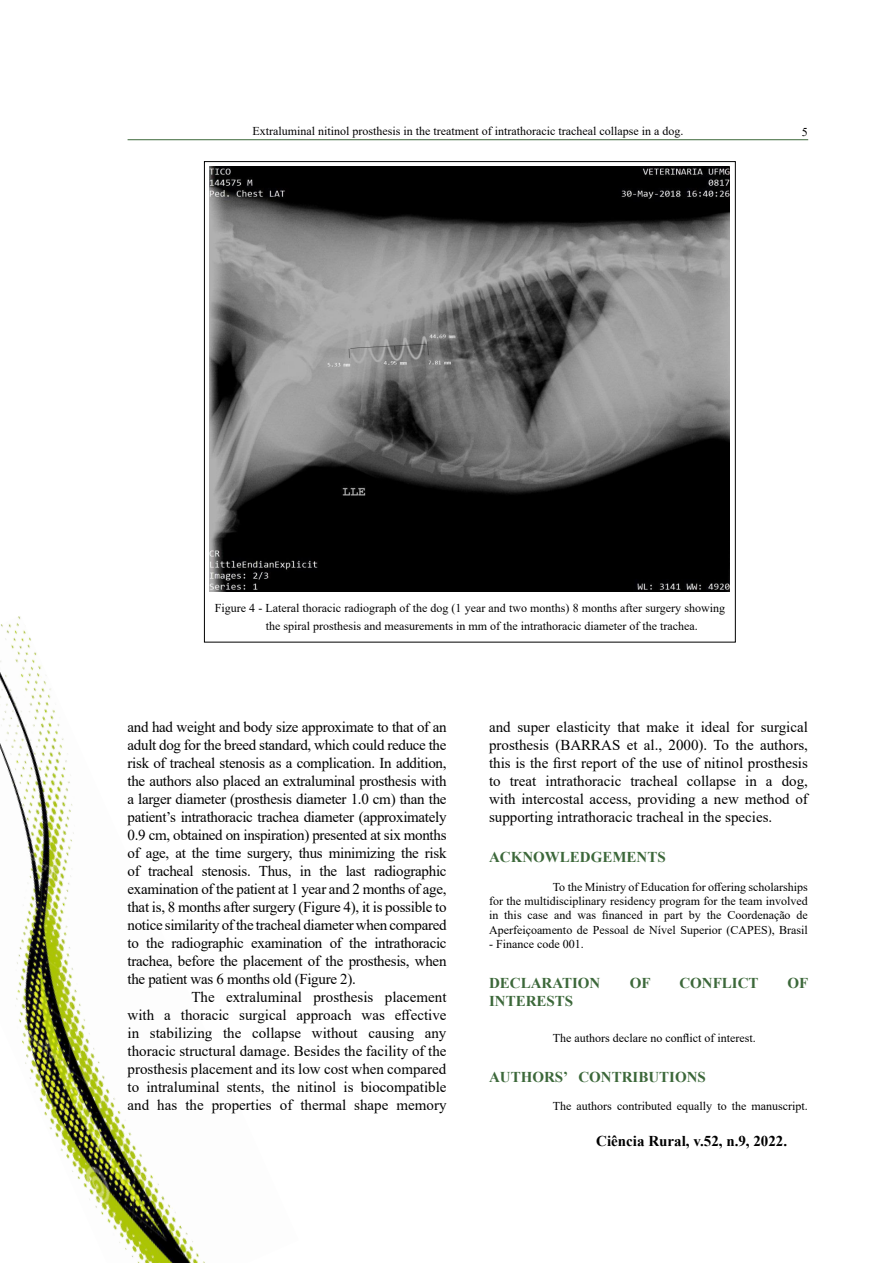
<style>
.page{position:relative;width:893px;height:1263px;background:#fff}
.page>*{position:absolute;margin:0;border:0;box-sizing:border-box;transform-origin:0 0}
.t1{font:15px/18px "Times New Roman";letter-spacing:-.02em;color:#000;text-align:justify}
.t2{font:15px "Times New Roman";color:#000}
.t3{font:700 15px "Times New Roman";color:#3c683a}
.t4{font:700 15px "Times New Roman";color:#000}
.t5{font:12px/14.4px "Times New Roman";color:#000;text-align:justify}
</style>
<div class="page">
<hr style="left:128px;top:139px;width:680px;height:1px;background:#3c683a">
<img style="left:0;top:615px;width:299px;height:648px">
<img style="left:209px;top:167px;width:520px;height:424px">
<p class="t5" style="left:252px;top:124px;width:432px">Extraluminal nitinol prosthesis in the treatment of intrathoracic tracheal collapse in a dog.</p>
<p class="t5" style="left:802px;top:124px;width:7px">5</p>
<p class="t5" style="left:266px;top:599px;width:461px;line-height:18px;text-indent:-51px">Figure 4 - Lateral thoracic radiograph of the dog (1 year and two months) 8 months after surgery showing the spiral prosthesis and measurements in mm of the intrathoracic diameter of the trachea.</p>
<p class="t1" style="left:128px;top:718px;width:320px">and had weight and body size approximate to that of an</p>
<p class="t1" style="left:128px;top:736px;width:320px">adult dog for the breed standard, which could reduce the</p>
<p class="t1" style="left:128px;top:754px;width:320px">risk of tracheal stenosis as a complication. In addition,</p>
<p class="t1" style="left:128px;top:772px;width:320px">the authors also placed an extraluminal prosthesis with</p>
<p class="t1" style="left:128px;top:790px;width:320px">a larger diameter (prosthesis diameter 1.0 cm) than the</p>
<p class="t1" style="left:128px;top:808px;width:320px">patient’s intrathoracic trachea diameter (approximately</p>
<p class="t1" style="left:128px;top:826px;width:320px">0.9 cm, obtained on inspiration) presented at six months</p>
<p class="t1" style="left:128px;top:844px;width:320px">of age, at the time surgery, thus minimizing the risk</p>
<p class="t1" style="left:128px;top:862px;width:320px">of tracheal stenosis. Thus, in the last radiographic</p>
<p class="t1" style="left:128px;top:880px;width:320px">examination of the patient at 1 year and 2 months of age,</p>
<p class="t1" style="left:128px;top:898px;width:320px">that is, 8 months after surgery (Figure 4), it is possible to</p>
<p class="t1" style="left:128px;top:916px;width:320px">notice similarity of the tracheal diameter when compared</p>
<p class="t1" style="left:128px;top:934px;width:320px">to the radiographic examination of the intrathoracic</p>
<p class="t1" style="left:128px;top:952px;width:320px">trachea, before the placement of the prosthesis, when</p>
<p class="t1" style="left:128px;top:970px;width:230px">the patient was 6 months old (Figure 2).</p>
<p class="t2" style="left:191px;top:987px;width:257px">The extraluminal prosthesis placement</p>
<p class="t2" style="left:128px;top:1005px;width:320px">with a thoracic surgical approach was effective</p>
<p class="t2" style="left:128px;top:1023px;width:320px">in stabilizing the collapse without causing any</p>
<p class="t2" style="left:128px;top:1041px;width:320px">thoracic structural damage. Besides the facility of the</p>
<p class="t2" style="left:128px;top:1059px;width:320px">prosthesis placement and its low cost when compared</p>
<p class="t2" style="left:128px;top:1077px;width:320px">to intraluminal stents, the nitinol is biocompatible</p>
<p class="t2" style="left:128px;top:1095px;width:320px">and has the properties of thermal shape memory</p>
<p class="t1" style="left:489px;top:718px;width:320px">and super elasticity that make it ideal for surgical prosthesis (BARRAS et al., 2000). To the authors, this is the first report of the use of nitinol prosthesis to treat intrathoracic tracheal collapse in a dog, with intercostal access, providing a new method of supporting intrathoracic tracheal in the species.</p>
<p class="t3" style="left:489px;top:846px;width:178px">ACKNOWLEDGEMENTS</p>
<p class="t5" style="left:489px;top:879px;width:320px;text-indent:64px">To the Ministry of Education for offering scholarships for the multidisciplinary residency program for the team involved in this case and was financed in part by the Coordenação de Aperfeiçoamento de Pessoal de Nível Superior (CAPES), Brasil</p>
<p class="t5" style="left:489px;top:937px;width:96px">- Finance code 001.</p>
<p class="t3" style="left:489px;top:972px;width:113px">DECLARATION</p>
<p class="t3" style="left:630px;top:972px;width:22px">OF</p>
<p class="t3" style="left:679px;top:972px;width:81px">CONFLICT</p>
<p class="t3" style="left:788px;top:972px;width:22px">OF</p>
<p class="t3" style="left:489px;top:990px;width:86px">INTERESTS</p>
<p class="t5" style="left:553px;top:1030px;width:204px">The authors declare no conflict of interest.</p>
<p class="t3" style="left:489px;top:1066px;width:218px">AUTHORS’ CONTRIBUTIONS</p>
<p class="t5" style="left:553px;top:1099px;width:257px">The authors contributed equally to the manuscript.</p>
<p class="t4" style="left:596px;top:1130px;width:192px">Ciência Rural, v.52, n.9, 2022.</p>
</div>
